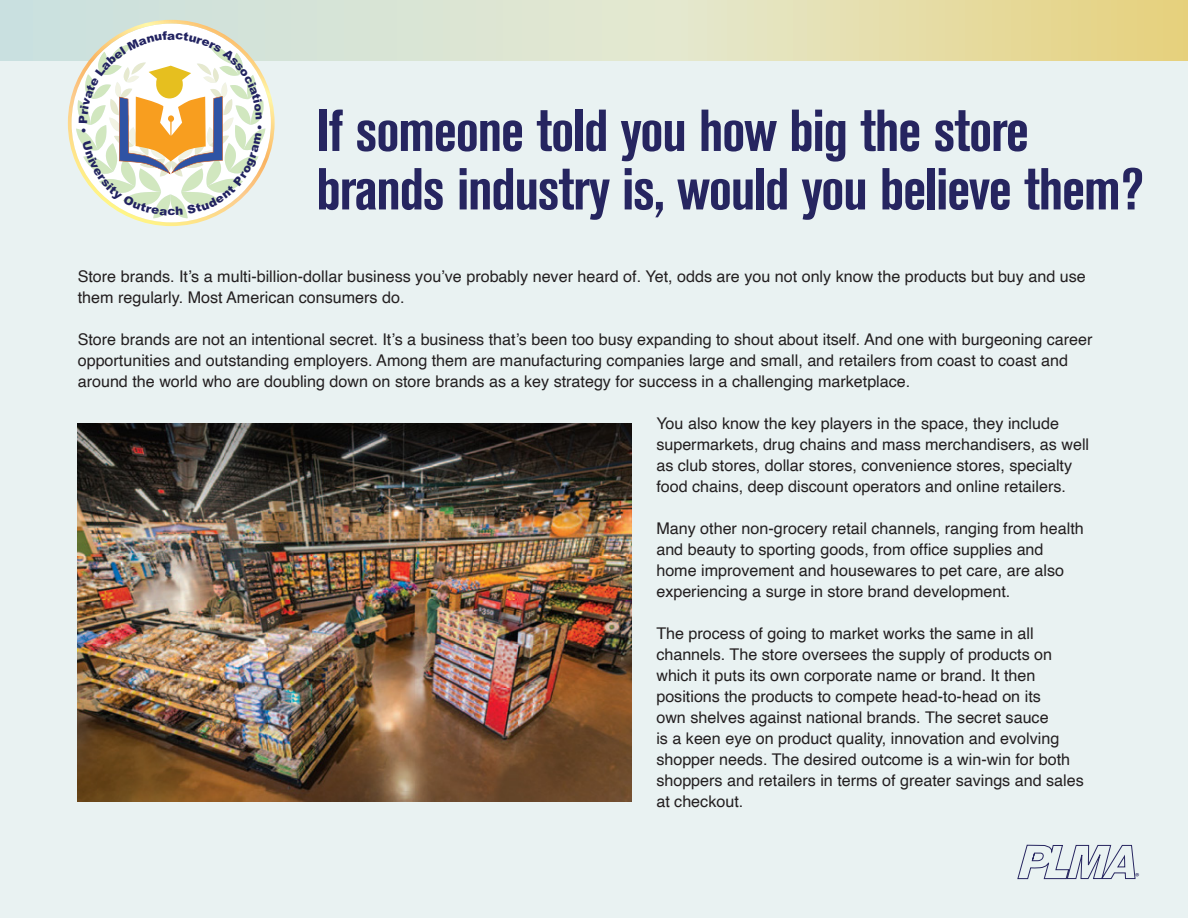
<style>
.page{position:relative;width:1188px;height:918px;background:#e9f2f2}
.page>*{position:absolute;margin:0;border:0;box-sizing:border-box;transform-origin:0 0}
.ParaStyle06_Leading_32_pts{font:700 condensed 58.5px/58.5px "Akzidenz Grotesk BE";letter-spacing:-.02em;color:#262560}
.ParaStyle09_Leading_Auto__LeftIndent_309{font:16.2px/21px "Helvetica";color:#231f20}
.t1{font:900 11.55px "Arial";color:#222361}
.t2{font:10.2px "Myriad Pro";color:#262560}
</style>
<div class="page">
<svg style="left:0;top:0;width:1188px;height:61px;background:#dee0bd"></svg>
<svg style="left:1017px;top:845px;width:119px;height:35px"></svg>
<img style="left:78px;top:423px;width:553px;height:379px">
<svg style="left:68px;top:20px;width:207px;height:206px"></svg>
<p class="t1" style="left:168px;top:203px;width:10px">c</p>
<p class="ParaStyle06_Leading_32_pts" style="left:316px;top:102px;width:829px">If someone told you how big the store brands industry is, would you believe them?</p>
<p class="ParaStyle09_Leading_Auto__LeftIndent_309" style="left:78px;top:266px;width:1010px">Store brands. It’s a multi-billion-dollar business you’ve probably never heard of. Yet, odds are you not only know the products but buy and use them regularly. Most American consumers do.</p>
<p class="ParaStyle09_Leading_Auto__LeftIndent_309" style="left:78px;top:329px;width:1016px">Store brands are not an intentional secret. It’s a business that’s been too busy expanding to shout about itself. And one with burgeoning career opportunities and outstanding employers. Among them are manufacturing companies large and small, and retailers from coast to coast and around the world who are doubling down on store brands as a key strategy for success in a challenging marketplace.</p>
<p class="ParaStyle09_Leading_Auto__LeftIndent_309" style="left:656px;top:413px;width:434px">You also know the key players in the space, they include supermarkets, drug chains and mass merchandisers, as well as club stores, dollar stores, convenience stores, specialty food chains, deep discount operators and online retailers.</p>
<p class="ParaStyle09_Leading_Auto__LeftIndent_309" style="left:656px;top:518px;width:429px">Many other non-grocery retail channels, ranging from health and beauty to sporting goods, from office supplies and home improvement and housewares to pet care, are also experiencing a surge in store brand development.</p>
<p class="ParaStyle09_Leading_Auto__LeftIndent_309" style="left:656px;top:623px;width:429px">The process of going to market works the same in all channels. The store oversees the supply of products on which it puts its own corporate name or brand. It then positions the products to compete head-to-head on its<br>own shelves against national brands. The secret sauce<br>is a keen eye on product quality, innovation and evolving shopper needs. The desired outcome is a win-win for both shoppers and retailers in terms of greater savings and sales at checkout.</p>
<p class="t2" style="left:1135px;top:871px;width:6px">®</p>
</div>
